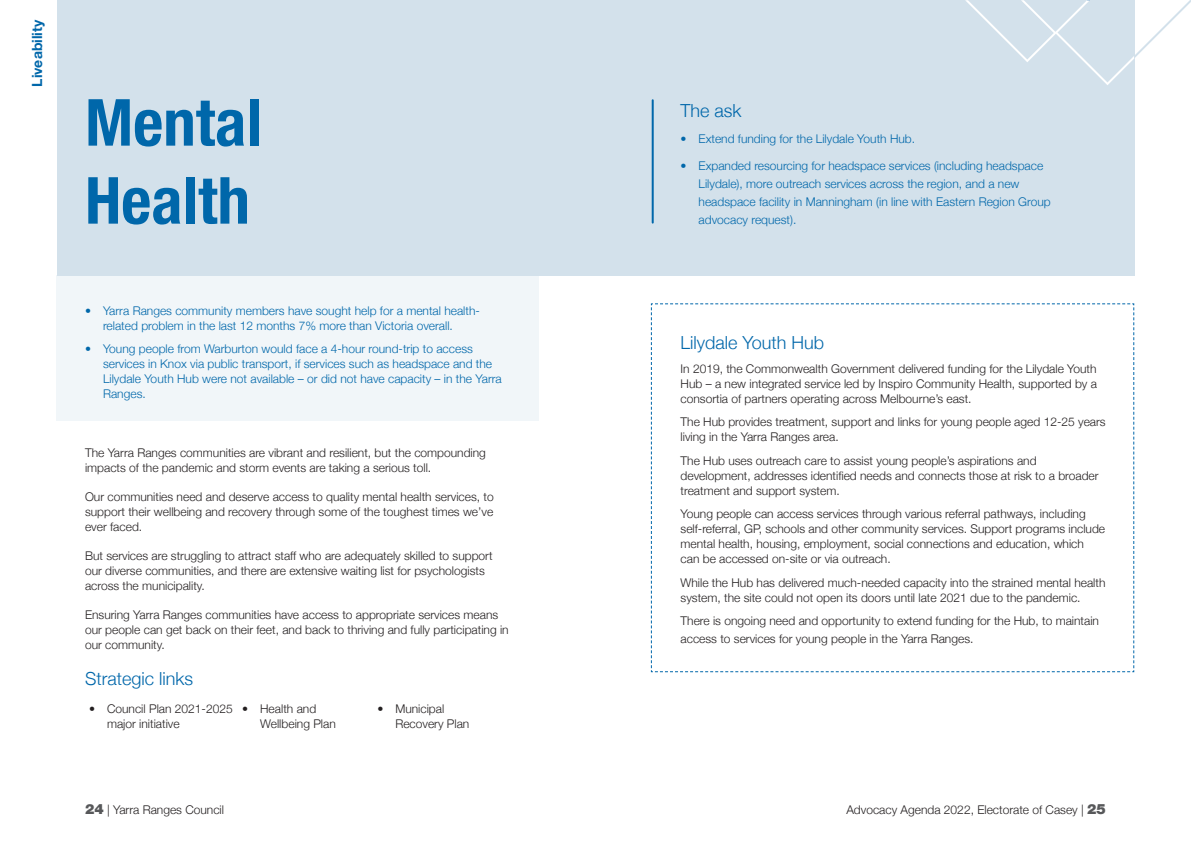
<style>
.page{position:relative;width:1191px;height:842px;background:#fff}
.page>*{position:absolute;margin:0;border:0;box-sizing:border-box;transform-origin:0 0}
.Page_title{font:700 condensed 65px/78px "Helvetica Neue LT Std";color:#0067aa}
.Content_heading{font:300 18px "Helvetica Neue";color:#0067aa}
.Theme_heading{font:700 14px "Helvetica Neue";color:#0067aa}
.Ask_copy_white{font:300 12px/15px "Helvetica Neue";color:#231f20}
.Body_copy{font:300 12px/15px "Helvetica Neue";color:#231f20}
.t1{font:300 12px/15px "Helvetica Neue";color:#0067aa}
.s1{font-weight:900;font-size:14px;color:#57585a}
</style>
<div class="page">
<div style="left:57px;top:0;width:1077px;height:275px;background:#d3e1eb"></div>
<svg style="left:965px;top:0;width:226px;height:85px"></svg>
<hr style="left:651px;top:100px;width:2px;height:123px;background:#0067aa">
<svg style="left:650px;top:303px;width:484px;height:370px"></svg>
<div style="left:57px;top:275px;width:482px;height:146px;background:#f1f6f9"></div>
<p class="Theme_heading" style="left:28px;top:87px;width:68px;rotate:-90deg">Liveability</p>
<p class="Page_title" style="left:85px;top:83px;width:178px">Mental<br>Health</p>
<p class="Content_heading" style="left:680px;top:99px;width:63px">The ask</p>
<p class="t1" style="left:680px;top:131px;width:236px">• Extend funding for the Lilydale Youth Hub.</p>
<p class="t1" style="left:698px;top:156px;width:354px;line-height:18px;text-indent:-18px">• Expanded resourcing for headspace services (including headspace Lilydale), more outreach services across the region, and a new headspace facility in Manningham (in line with Eastern Region Group advocacy request).</p>
<p class="t1" style="left:103px;top:303px;width:378px;text-indent:-18px">• Yarra Ranges community members have sought help for a mental health&shy;related problem in the last 12 months 7% more than Victoria overall.</p>
<p class="t1" style="left:103px;top:341px;width:400px;text-indent:-18px">• Young people from Warburton would face a 4-hour round-trip to access services in Knox via public transport, if services such as headspace and the Lilydale Youth Hub were not available – or did not have capacity – in the Yarra Ranges.</p>
<p class="Body_copy" style="left:85px;top:445px;width:402px">The Yarra Ranges communities are vibrant and resilient, but the compounding impacts of the pandemic and storm events are taking a serious toll.</p>
<p class="Body_copy" style="left:85px;top:489px;width:410px;text-align:justify">Our communities need and deserve access to quality mental health services, to support their wellbeing and recovery through some of the toughest times we’ve ever faced.</p>
<p class="Body_copy" style="left:85px;top:548px;width:409px">But services are struggling to attract staff who are adequately skilled to support our diverse communities, and there are extensive waiting list for psychologists across the municipality.</p>
<p class="Body_copy" style="left:85px;top:607px;width:425px">Ensuring Yarra Ranges communities have access to appropriate services means our people can get back on their feet, and back to thriving and fully participating in our community.</p>
<p class="Content_heading" style="left:85px;top:668px;width:110px">Strategic links</p>
<p class="Ask_copy_white" style="left:107px;top:701px;width:127px;text-indent:-18px">• Council Plan 2021-2025 major initiative</p>
<p class="Ask_copy_white" style="left:260px;top:701px;width:77px;text-indent:-18px">• Health and<br>Wellbeing Plan</p>
<p class="Ask_copy_white" style="left:395px;top:701px;width:76px;text-indent:-18px">• Municipal<br>Recovery Plan</p>
<p class="Content_heading" style="left:680px;top:332px;width:145px">Lilydale Youth Hub</p>
<p class="Ask_copy_white" style="left:680px;top:361px;width:418px;text-align:justify">In 2019, the Commonwealth Government delivered funding for the Lilydale Youth Hub – a new integrated service led by Inspiro Community Health, supported by a consortia of partners operating across Melbourne’s east.</p>
<p class="Ask_copy_white" style="left:680px;top:414px;width:427px">The Hub provides treatment, support and links for young people aged 12-25 years living in the Yarra Ranges area.</p>
<p class="Ask_copy_white" style="left:680px;top:453px;width:419px">The Hub uses outreach care to assist young people’s aspirations and development, addresses identified needs and connects those at risk to a broader treatment and support system.</p>
<p class="Ask_copy_white" style="left:680px;top:506px;width:426px">Young people can access services through various referral pathways, including self-referral, GP, schools and other community services. Support programs include mental health, housing, employment, social connections and education, which can be accessed on-site or via outreach.</p>
<p class="Ask_copy_white" style="left:680px;top:575px;width:426px">While the Hub has delivered much-needed capacity into the strained mental health system, the site could not open its doors until late 2021 due to the pandemic.</p>
<p class="Ask_copy_white" style="left:680px;top:612px;width:420px;line-height:18px">There is ongoing need and opportunity to extend funding for the Hub, to maintain access to services for young people in the Yarra Ranges.</p>
<p class="Ask_copy_white" style="left:85px;top:802px;width:140px"><span class="s1">24</span> | Yarra Ranges Council</p>
<p class="Ask_copy_white" style="left:846px;top:802px;width:261px">Advocacy Agenda 2022, Electorate of Casey | <span class="s1">25</span></p>
</div>
